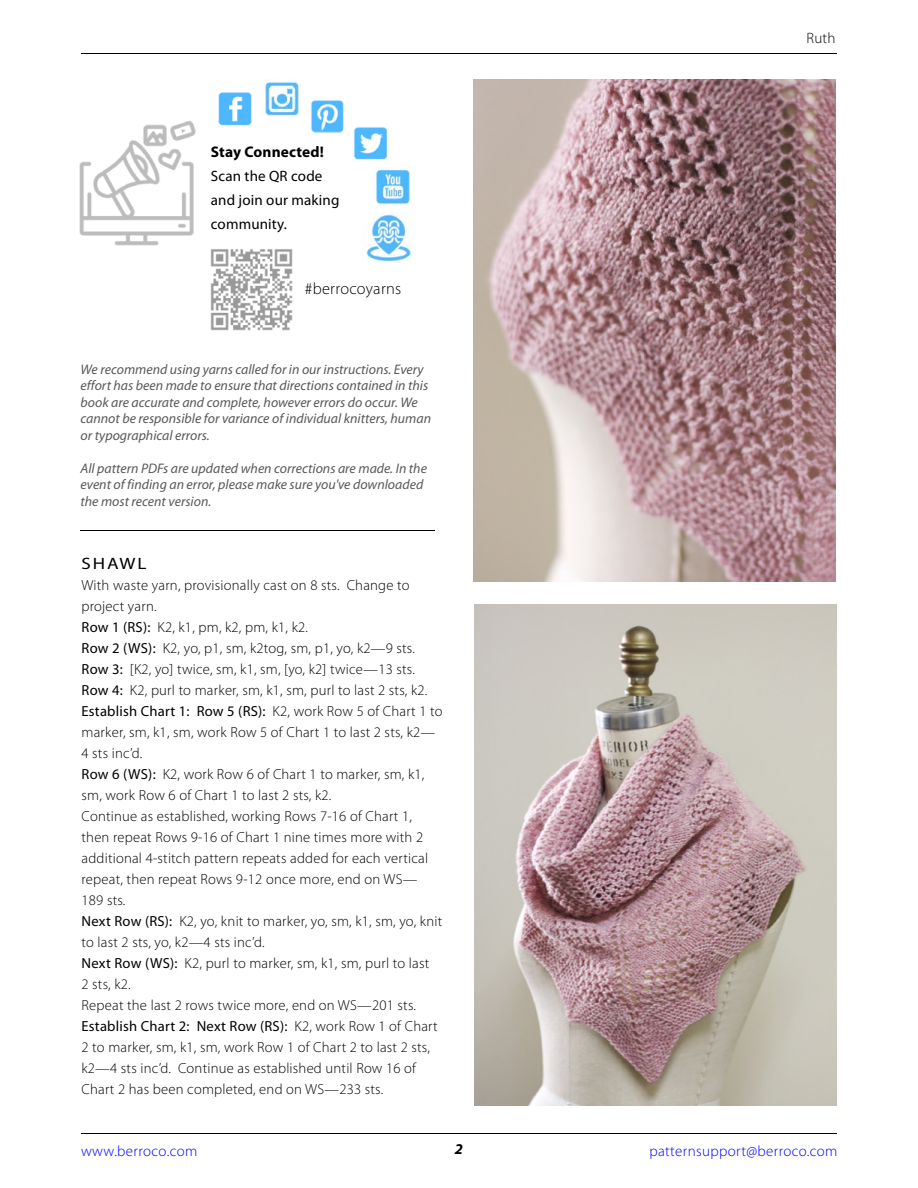
<style>
.page{position:relative;width:918px;height:1188px;background:#fff}
.page>*{position:absolute;margin:0;border:0;box-sizing:border-box;transform-origin:0 0}
.t1{font:16.5px "Myriad Pro";letter-spacing:.1em;color:#000;scale:1.15 1}
.t2{font:300 16.35px "Myriad Pro";letter-spacing:.015em;color:#000}
.t3{font:700 15.3px "Myriad Pro";letter-spacing:.01em;color:#000}
.t4{font:300 15px "Myriad Pro";letter-spacing:.025em;color:#00f}
.t5{font:15px/24px "Myriad Pro";letter-spacing:.01em;color:#000}
.t6{font:300 15px "Myriad Pro";color:#000}
.t7{font:italic 700 15px "Myriad Pro";color:#000}
.t8{font:300 14.7px/21px "Myriad Pro";letter-spacing:.015em;color:#000}
.t9{font:italic 13.8px/16.5px "Myriad Pro";color:#58595b}
.s1{font-weight:400}
</style>
<div class="page">
<hr style="left:81px;top:1134px;width:756px;height:1px;background:#000">
<hr style="left:81px;top:54px;width:756px;height:1px;background:#000">
<img style="left:475px;top:605px;width:362px;height:501px">
<img style="left:473px;top:80px;width:362px;height:501px">
<hr style="left:81px;top:530px;width:354px;height:1px;background:#000">
<img style="left:210px;top:249px;width:83px;height:82px">
<img style="left:79px;top:121px;width:117px;height:125px">
<img style="left:218px;top:92px;width:34px;height:34px">
<img style="left:263px;top:80px;width:37px;height:36px">
<img style="left:311px;top:100px;width:33px;height:33px">
<img style="left:354px;top:127px;width:34px;height:33px">
<img style="left:374px;top:168px;width:37px;height:37px">
<img style="left:363px;top:213px;width:48px;height:50px">
<p class="t3" style="left:211px;top:142px;width:115px">Stay Connected!</p>
<p class="t5" style="left:211px;top:163px;width:130px">Scan the QR code and join our making community.</p>
<p class="t2" style="left:305px;top:279px;width:98px">#berrocoyarns</p>
<p class="t9" style="left:81px;top:360px;width:352px">We recommend using yarns called for in our instructions. Every effort has been made to ensure that directions contained in this book are accurate and complete, however errors do occur. We cannot be responsible for variance of individual knitters, human or typographical errors.</p>
<p class="t9" style="left:81px;top:459px;width:348px">All pattern PDFs are updated when corrections are made. In the event of finding an error, please make sure you've downloaded the most recent version.</p>
<p class="t1" style="left:82px;top:553px;width:58px">SHAWL</p>
<p class="t8" style="left:82px;top:574px;width:363px">With waste yarn, provisionally cast on 8 sts. Change to project yarn.<br><span class="s1">Row 1 (RS):</span> K2, k1, pm, k2, pm, k1, k2.<br><span class="s1">Row 2 (WS):</span> K2, yo, p1, sm, k2tog, sm, p1, yo, k2—9 sts.<br><span class="s1">Row 3:</span> [K2, yo] twice, sm, k1, sm, [yo, k2] twice—13 sts.<br><span class="s1">Row 4:</span> K2, purl to marker, sm, k1, sm, purl to last 2 sts, k2.<br><span class="s1">Establish Chart 1: Row 5 (RS):</span> K2, work Row 5 of Chart 1 to marker, sm, k1, sm, work Row 5 of Chart 1 to last 2 sts, k2— 4 sts inc’d.<br><span class="s1">Row 6 (WS):</span> K2, work Row 6 of Chart 1 to marker, sm, k1, sm, work Row 6 of Chart 1 to last 2 sts, k2.<br>Continue as established, working Rows 7-16 of Chart 1, then repeat Rows 9-16 of Chart 1 nine times more with 2 additional 4-stitch pattern repeats added for each vertical repeat, then repeat Rows 9-12 once more, end on WS— 189 sts.<br><span class="s1">Next Row (RS):</span> K2, yo, knit to marker, yo, sm, k1, sm, yo, knit to last 2 sts, yo, k2—4 sts inc’d.<br><span class="s1">Next Row (WS):</span> K2, purl to marker, sm, k1, sm, purl to last<br>2 sts, k2.<br>Repeat the last 2 rows twice more, end on WS—201 sts.<br><span class="s1">Establish Chart 2: Next Row (RS):</span> K2, work Row 1 of Chart 2 to marker, sm, k1, sm, work Row 1 of Chart 2 to last 2 sts, k2—4 sts inc’d. Continue as established until Row 16 of Chart 2 has been completed, end on WS—233 sts.</p>
<p class="t6" style="left:807px;top:29px;width:30px">Ruth</p>
<p class="t4" style="left:81px;top:1142px;width:118px">www.berroco.com</p>
<p class="t7" style="left:455px;top:1139px;width:10px">2</p>
<p class="t4" style="left:649px;top:1142px;width:190px">patternsupport@berroco.com</p>
</div>
